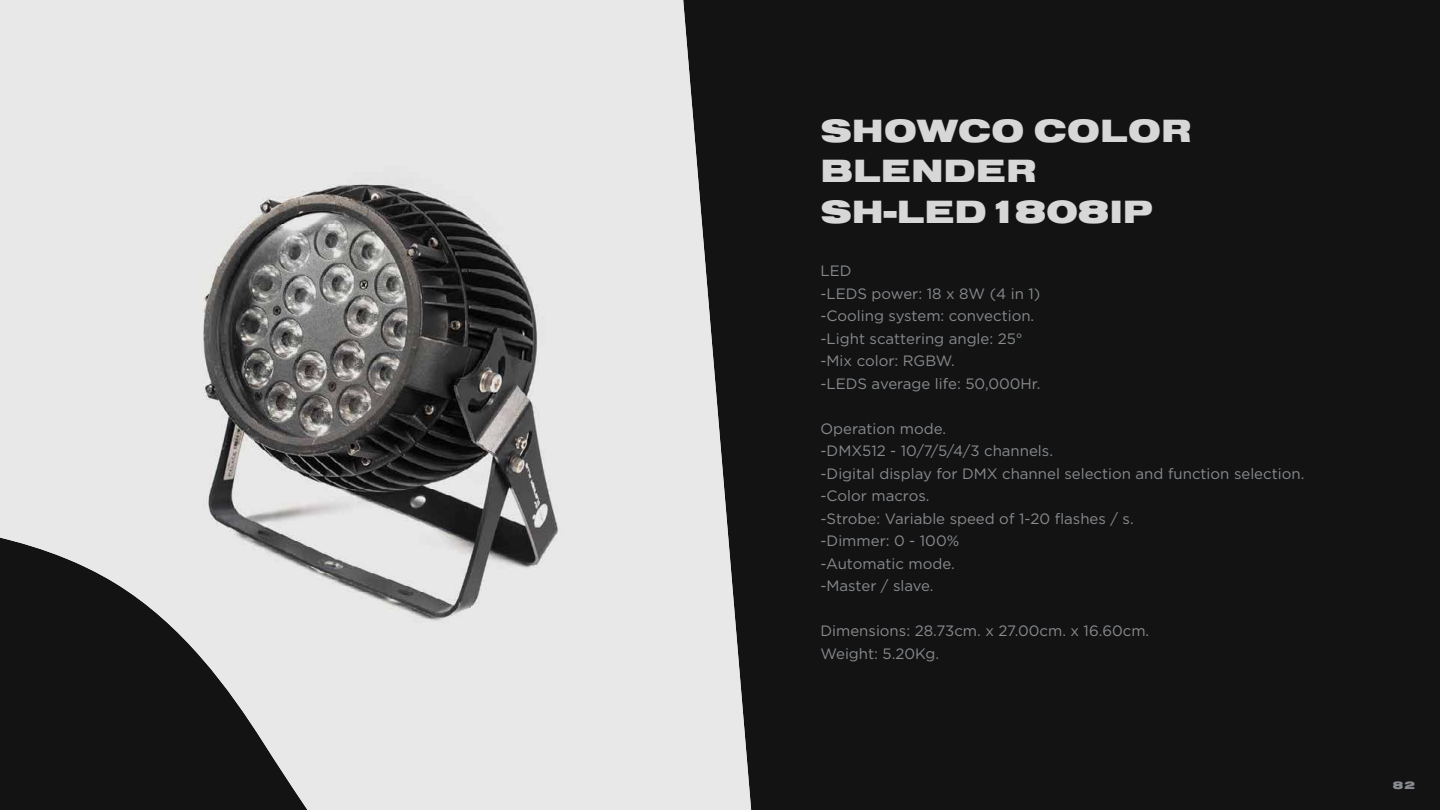
<style>
.page{position:relative;width:1440px;height:810px;background:#131313}
.page>*{position:absolute;margin:0;border:0;box-sizing:border-box;transform-origin:0 0}
.t1{font:33.45px/40.1px "Nimbus Sans DOT Blac Exte";letter-spacing:.015em;color:#d6d7d6}
.t2{font:15px/22.5px "Gotham";color:#878a8e}
.t3{font:11.1px "Nimbus Sans DOT Blac Exte";color:#878a8e}
</style>
<div class="page">
<img style="left:0;top:0;width:751px;height:810px">
<h1 class="t1" style="left:821px;top:111px;width:372px">SHOWCO COLOR<br>BLENDER<br>SH-LED1808IP</h1>
<p class="t2" style="left:820px;top:259px;width:221px">LED<br>-LEDS power: 18 x 8W (4 in 1) -Cooling system: convection. -Light scattering angle: 25° -Mix color: RGBW.<br>-LEDS average life: 50,000Hr.</p>
<p class="t2" style="left:820px;top:417px;width:485px">Operation mode.<br>-DMX512 - 10/7/5/4/3 channels.<br>-Digital display for DMX channel selection and function selection. -Color macros.<br>-Strobe: Variable speed of 1-20 flashes / s.<br>-Dimmer: 0 - 100%<br>-Automatic mode.<br>-Master / slave.</p>
<p class="t2" style="left:820px;top:619px;width:330px">Dimensions: 28.73cm. x 27.00cm. x 16.60cm.<br>Weight: 5.20Kg.</p>
<p class="t3" style="left:1393px;top:779px;width:24px">82</p>
</div>
